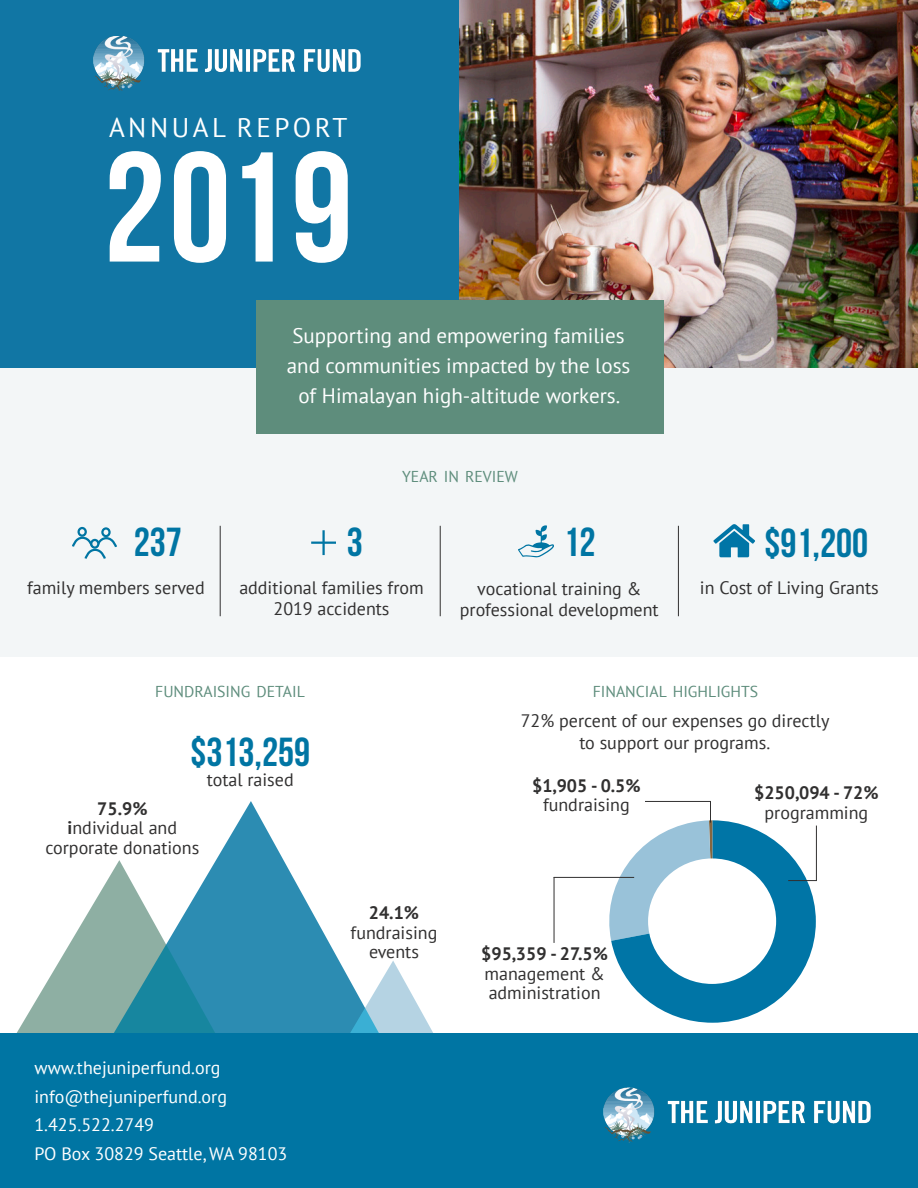
<style>
.page{position:relative;width:918px;height:1188px;background:#fff}
.page>*{position:absolute;margin:0;border:0;box-sizing:border-box;transform-origin:0 0}
.t1{font:156px "Bebas Neue";color:#fff}
.t2{font:40.5px "Bebas Neue";color:#0075a3}
.t3{font:27px "PT Sans";letter-spacing:.13em;color:#fff}
.t4{font:21px/30px "PT Sans";color:#fff;text-align:center}
.t5{font:18px/19.5px "PT Sans";color:#313030;text-align:center}
.t6{font:18px "PT Sans";color:#fff}
.t7{font:700 18px/19.5px "PT Sans";color:#313030;text-align:center}
.t8{font:15.75px "PT Sans";color:#5e8d7c}
.s1{font-weight:700}
.s2{font-weight:400}
</style>
<div class="page">
<div style="left:0;top:367px;width:918px;height:290px;background:#f3f6f7"></div>
<img style="left:459px;top:0;width:459px;height:367px">
<div style="left:0;top:0;width:459px;height:367px;background:#1176a4"></div>
<img style="left:94px;top:36px;width:266px;height:55px">
<div style="left:101px;top:527px;width:10px;height:10px;border:2px solid #0075a3;border-radius:50%"></div>
<div style="left:78px;top:527px;width:9px;height:10px;border:2px solid #0075a3;border-radius:50%"></div>
<svg style="left:72px;top:536px;width:45px;height:23px"></svg>
<hr style="left:322px;top:530px;width:3px;height:25px;background:#0075a3">
<hr style="left:311px;top:542px;width:25px;height:2px;background:#0075a3">
<svg style="left:518px;top:525px;width:36px;height:32px"></svg>
<div style="left:256px;top:300px;width:408px;height:134px;background:#5e8d7c"></div>
<hr style="left:220px;top:526px;width:1px;height:90px;background:#313030">
<hr style="left:440px;top:526px;width:1px;height:90px;background:#313030">
<hr style="left:678px;top:526px;width:1px;height:90px;background:#313030">
<svg style="left:713px;top:524px;width:42px;height:33px"></svg>
<svg style="left:216px;top:801px;width:134px;height:233px;fill:#2c8cb2"></svg>
<svg style="left:16px;top:860px;width:200px;height:174px"></svg>
<svg style="left:350px;top:961px;width:84px;height:73px"></svg>
<hr style="left:554px;top:877px;width:1px;height:66px;background:#313030">
<svg style="left:600px;top:801px;width:217px;height:222px"></svg>
<div style="left:0;top:1034px;width:918px;height:154px;background:#0075a3"></div>
<hr style="left:554px;top:877px;width:80px;height:1px;background:#313030">
<img style="left:604px;top:1088px;width:266px;height:55px">
<p class="t3" style="left:109px;top:110px;width:240px">ANNUAL REPORT</p>
<p class="t1" style="left:103px;top:122px;width:251px">2019</p>
<p class="t4" style="left:287px;top:321px;width:345px">Supporting and empowering families and communities impacted by the loss of Himalayan high-altitude workers.</p>
<p class="t8" style="left:402px;top:467px;width:117px">YEAR IN REVIEW</p>
<p class="t2" style="left:764px;top:521px;width:105px">$91,200</p>
<p class="t2" style="left:347px;top:520px;width:18px">3</p>
<p class="t2" style="left:563px;top:520px;width:34px">12</p>
<p class="t5" style="left:460px;top:577px;width:200px;line-height:21.6px">vocational training &amp; professional development</p>
<p class="t2" style="left:134px;top:520px;width:50px">237</p>
<p class="t5" style="left:27px;top:577px;width:179px">family members served</p>
<p class="t5" style="left:700px;top:577px;width:180px">in Cost of Living Grants</p>
<p class="t5" style="left:239px;top:576px;width:186px;line-height:21.6px">additional families from<br>2019 accidents</p>
<p class="t8" style="left:155px;top:681px;width:151px">FUNDRAISING DETAIL</p>
<p class="t2" style="left:190px;top:730px;width:121px">$313,259</p>
<p class="t5" style="left:207px;top:769px;width:88px">total raised</p>
<p class="t5" style="left:45px;top:798px;width:155px"><span class="s1">75.9%<br>i</span>ndividual and corporate donations</p>
<p class="t6" style="left:34px;top:1056px;width:187px">www.thejuniperfund.org</p>
<p class="t6" style="left:34px;top:1085px;width:194px">info@thejuniperfund.org</p>
<p class="t6" style="left:34px;top:1113px;width:121px">1.425.522.2749</p>
<p class="t6" style="left:34px;top:1142px;width:254px">PO Box 30829 Seattle, WA 98103</p>
<p class="t7" style="left:369px;top:903px;width:52px">24.1%</p>
<p class="t5" style="left:351px;top:922px;width:88px">fundraising events</p>
<p class="t8" style="left:593px;top:681px;width:167px">FINANCIAL HIGHLIGHTS</p>
<p class="t5" style="left:521px;top:710px;width:310px;line-height:21.6px">72% percent of our expenses go directly to support our programs.</p>
<p class="t7" style="left:754px;top:783px;width:126px">$250,094 - 72% <span class="s2">programming</span></p>
<p class="t7" style="left:532px;top:775px;width:110px">$1,905 - 0.5% <span class="s2">fundraising</span></p>
<p class="t5" style="left:481px;top:944px;width:128px;text-align:left"><span class="s1">$95,359 - 27.5% </span>management &amp; administration</p>
</div>
